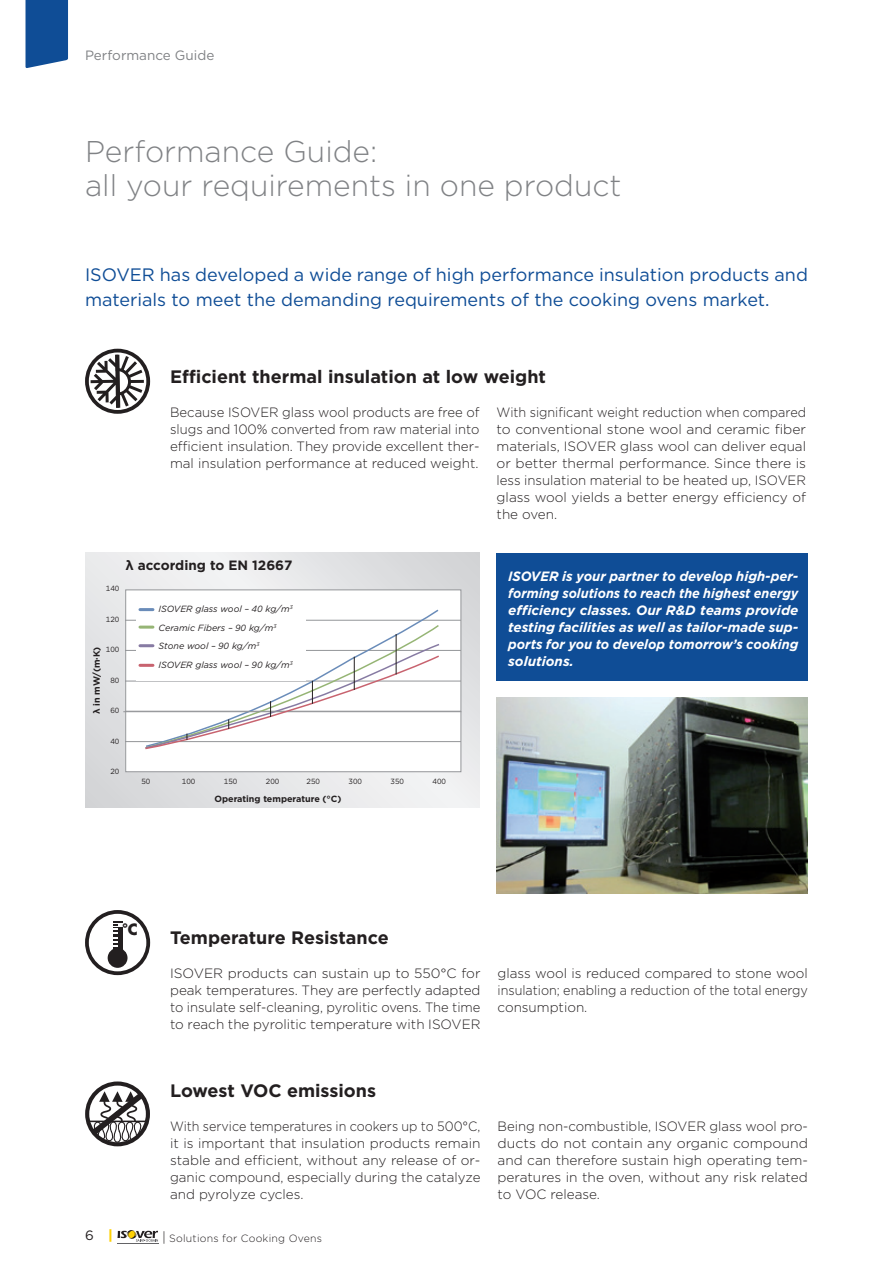
<style>
.page{position:relative;width:893px;height:1263px;background:#fff}
.page>*{position:absolute;margin:0;border:0;box-sizing:border-box;transform-origin:0 0}
.t1{font:300 30px/34px "Gotham";color:#808285}
.t2{font:18px/25.5px "Gotham";color:#0f4d96}
.t3{font:700 18px "Gotham";color:#231f20}
.t4{font:700 15.15px "Futura";color:#231f20}
.t5{font:300 13.5px/17px "Gotham";color:#231f20;text-align:justify}
.t6{font:300 13.5px/17px "Gotham";color:#231f20;text-align:justify;scale:.94 1}
.t7{font:italic 700 13.5px/17px "Gotham";color:#fff;text-align:justify}
.t8{font:300 13.5px/17px "Gotham";color:#231f20;text-align:justify;scale:.93 1}
.t9{font:700 13.5px "Gotham";color:#231f20}
.t10{font:13.5px "Gotham";color:#808285}
.t11{font:13.5px "Gotham";color:#231f20}
.t12{font:300 10.5px "Gotham";letter-spacing:.02em;color:#231f20}
.t13{font:italic 9px/18.8px "Gotham";color:#231f20}
.t14{font:700 9px "Gotham";color:#231f20}
.t15{font:7.5px "Gotham";color:#231f20}
.s1{font-weight:900;color:#fed105}
.s2{font-size:13.5px}
</style>
<div class="page">
<hr style="left:118px;top:1243px;width:41px;height:1px;background:#636366">
<svg style="left:117px;top:1230px;width:41px;height:12px"></svg>
<div style="left:26px;top:0;width:42px;height:68px;background:#0f4d96"></div>
<div style="left:497px;top:553px;width:311px;height:127px;background:#0f4d96"></div>
<svg style="left:85px;top:349px;width:65px;height:65px"></svg>
<img style="left:497px;top:697px;width:311px;height:196px">
<svg style="left:85px;top:553px;width:395px;height:255px"></svg>
<div style="left:126px;top:590px;width:335px;height:182px;background:#fff"></div>
<hr style="left:126px;top:620px;width:335px;height:1px;background:#939598">
<hr style="left:126px;top:650px;width:335px;height:1px;background:#939598">
<hr style="left:126px;top:681px;width:335px;height:1px;background:#939598">
<hr style="left:126px;top:741px;width:335px;height:1px;background:#939598">
<div style="left:125px;top:590px;width:336px;height:182px;border:1px solid #939598"></div>
<hr style="left:123px;top:711px;width:338px;height:1px;background:#939598">
<div style="left:136px;top:595px;width:169px;height:86px;background:#fff"></div>
<svg style="left:85px;top:910px;width:65px;height:65px"></svg>
<div style="left:108px;top:948px;width:20px;height:20px;background:#231f20;border-radius:50%"></div>
<div style="left:85px;top:1081px;width:65px;height:65px;border:4px solid #231f20;border-radius:50%"></div>
<svg style="left:86px;top:1086px;width:64px;height:61px"></svg>
<svg style="left:140px;top:608px;width:301px;height:142px"></svg>
<p class="t10" style="left:85px;top:46px;width:131px">Performance Guide</p>
<h1 class="t1" style="left:85px;top:133px;width:538px">Performance Guide:<br>all your requirements in one product</h1>
<h2 class="t2" style="left:85px;top:261px;width:724px">ISOVER has developed a wide range of high performance insulation products and materials to meet the demanding requirements of the cooking ovens market.</h2>
<h2 class="t3" style="left:170px;top:364px;width:377px">Efficient thermal insulation at low weight</h2>
<p class="t5" style="left:170px;top:403px;width:311px">Because ISOVER glass wool products are free of slugs and 100% converted from raw material into efficient insulation. They provide excellent ther&shy;mal insulation performance at reduced weight.</p>
<p class="t6" style="left:497px;top:403px;width:331px">With significant weight reduction when compared to conventional stone wool and ceramic fiber materials, ISOVER glass wool can deliver equal or better thermal performance. Since there is less insulation material to be heated up, ISOVER glass wool yields a better energy efficiency of the oven.</p>
<p class="t9" style="left:125px;top:556px;width:168px">λ according to EN 12667</p>
<p class="t15" style="left:106px;top:584px;width:15px">140</p>
<p class="t15" style="left:106px;top:614px;width:15px">120</p>
<p class="t15" style="left:106px;top:645px;width:15px">100</p>
<p class="t15" style="left:110px;top:675px;width:10px">80</p>
<p class="t15" style="left:110px;top:706px;width:10px">60</p>
<p class="t15" style="left:110px;top:736px;width:10px">40</p>
<p class="t15" style="left:110px;top:767px;width:10px">20</p>
<p class="t14" style="left:91px;top:714px;width:69px;rotate:-90deg">λ in mW/(m·K)</p>
<p class="t13" style="left:159px;top:599px;width:136px">ISOVER glass wool – 40 kg/m<sup>3<br></sup>Ceramic Fibers – 90 kg/m<sup>3<br></sup>Stone wool – 90 kg/m<sup>3<br></sup>ISOVER glass wool – 90 kg/m<sup>3</sup></p>
<p class="t15" style="left:141px;top:776px;width:10px">50</p>
<p class="t15" style="left:182px;top:776px;width:15px">100</p>
<p class="t15" style="left:224px;top:776px;width:15px">150</p>
<p class="t15" style="left:266px;top:776px;width:15px">200</p>
<p class="t15" style="left:306px;top:776px;width:15px">250</p>
<p class="t15" style="left:348px;top:776px;width:15px">300</p>
<p class="t15" style="left:390px;top:776px;width:15px">350</p>
<p class="t15" style="left:432px;top:776px;width:15px">400</p>
<p class="t14" style="left:214px;top:793px;width:129px">Operating temperature (°C)</p>
<p class="t4" style="left:122px;top:919px;width:17px">°C</p>
<h2 class="t3" style="left:170px;top:926px;width:220px">Temperature Resistance</h2>
<p class="t7" style="left:508px;top:567px;width:292px">ISOVER is your partner to develop high-per&shy;forming solutions to reach the highest energy efficiency classes. Our R&amp;D teams provide testing facilities as well as tailor-made sup&shy;ports for you to develop tomorrow’s cooking solutions.</p>
<p class="t5" style="left:170px;top:964px;width:312px">ISOVER products can sustain up to 550°C for peak temperatures. They are perfectly adapted to insulate self-cleaning, pyrolitic ovens. The time to reach the pyrolitic temperature with ISOVER</p>
<p class="t5" style="left:497px;top:964px;width:312px">glass wool is reduced compared to stone wool insulation; enabling a reduction of the total energy consumption.</p>
<h2 class="t3" style="left:170px;top:1079px;width:208px">Lowest VOC emissions</h2>
<p class="t8" style="left:170px;top:1117px;width:335px">With service temperatures in cookers up to 500°C, it is important that insulation products remain stable and efficient, without any release of or&shy;ganic compound, especially during the catalyze and pyrolyze cycles.</p>
<p class="t5" style="left:497px;top:1117px;width:312px">Being non-combustible, ISOVER glass wool pro&shy;ducts do not contain any organic compound and can therefore sustain high operating tem&shy;peratures in the oven, without any risk related to VOC release.</p>
<p class="t11" style="left:85px;top:1227px;width:29px">6 <span class="s1">|</span></p>
<p class="t12" style="left:162px;top:1231px;width:161px"><span class="s2">|</span> Solutions for Cooking Ovens</p>
</div>
